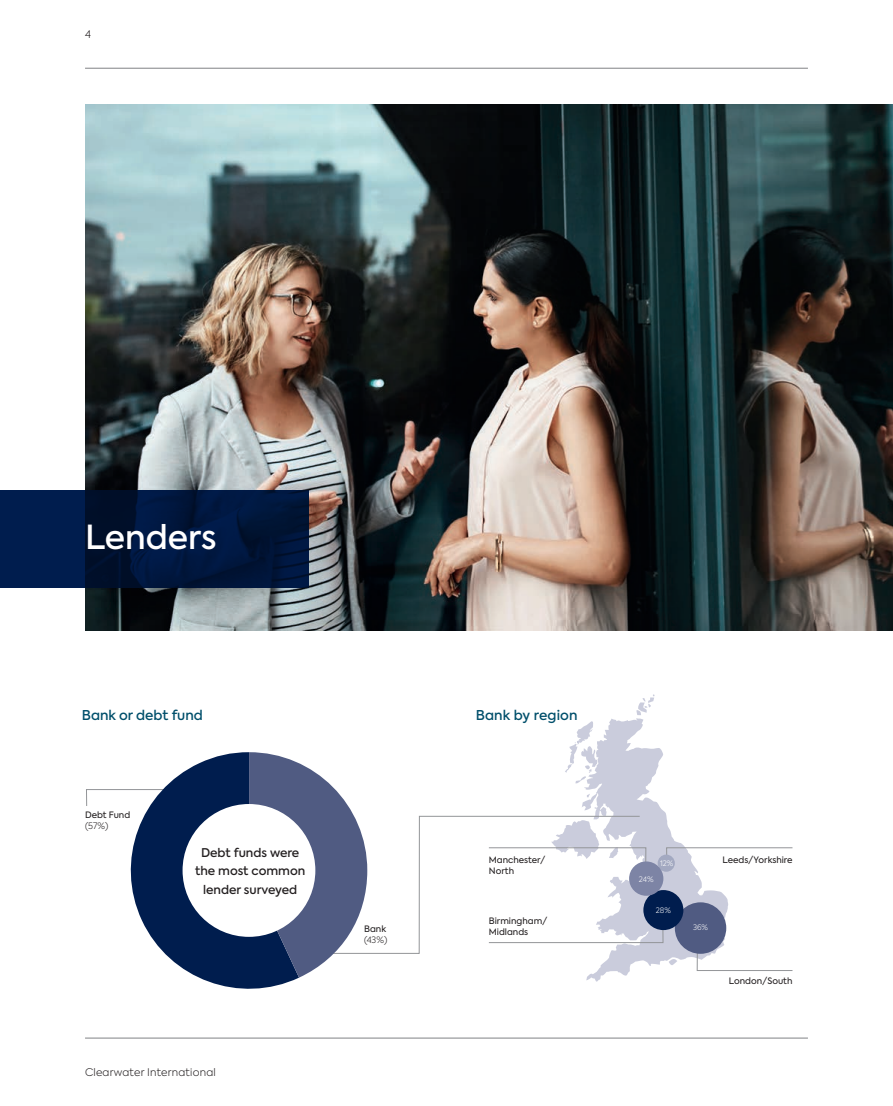
<style>
.page{position:relative;width:893px;height:1106px;background:#fff}
.page>*{position:absolute;margin:0;border:0;box-sizing:border-box;transform-origin:0 0}
.t1{font:500 33px "Axiforma";color:#fff}
.t2{font:500 13.5px "Axiforma";color:#004f6b}
.t3{font:500 12px/18.8px "Axiforma";color:#231f20;text-align:center}
.t4{font:300 10.5px "Axiforma";letter-spacing:.02em;color:#231f20}
.t5{font:8.85px/10.9px "Axiforma";color:#231f20}
.t6{font:300 8.85px "Axiforma";color:#231f20}
.t7{font:300 7.5px "Axiforma";color:#fff}
</style>
<div class="page">
<hr style="left:85px;top:68px;width:723px;height:1px;background:#808285">
<hr style="left:85px;top:1037px;width:723px;height:1px;background:#808285">
<svg style="left:565px;top:694px;width:228px;height:287px"></svg>
<img style="left:85px;top:105px;width:808px;height:525px">
<svg style="left:0;top:490px;width:308px;height:98px;background:#00173f"></svg>
<svg style="left:367px;top:815px;width:273px;height:139px"></svg>
<svg style="left:86px;top:789px;width:28px;height:17px"></svg>
<svg style="left:114px;top:752px;width:185px;height:237px;fill:#001d4e"></svg>
<svg style="left:249px;top:752px;width:118px;height:225px"></svg>
<div style="left:183px;top:804px;width:132px;height:132px;background:#fff;border-radius:50%"></div>
<div style="left:675px;top:902px;width:51px;height:51px;background:#505b82;border-radius:50%"></div>
<div style="left:643px;top:890px;width:40px;height:40px;background:#001d4e;border-radius:50%"></div>
<div style="left:658px;top:854px;width:17px;height:17px;background:#a3a9c1;border-radius:50%"></div>
<div style="left:629px;top:861px;width:34px;height:34px;background:#7d84a5;border-radius:50%"></div>
<p class="t4" style="left:85px;top:28px;width:7px">4</p>
<h1 class="t1" style="left:85px;top:516px;width:133px">Lenders</h1>
<h2 class="t2" style="left:82px;top:706px;width:122px">Bank or debt fund</h2>
<p class="t5" style="left:85px;top:809px;width:47px">Debt Fund</p>
<p class="t6" style="left:85px;top:820px;width:25px">(57%)</p>
<h3 class="t3" style="left:195px;top:843px;width:112px">Debt funds were the most common lender surveyed</h3>
<p class="t4" style="left:85px;top:1065px;width:132px">Clearwater International</p>
<p class="t5" style="left:364px;top:923px;width:23px">Bank</p>
<p class="t6" style="left:364px;top:933px;width:25px">(43%)</p>
<h2 class="t2" style="left:476px;top:706px;width:103px">Bank by region</h2>
<p class="t5" style="left:489px;top:854px;width:58px">Manchester/<br>North</p>
<p class="t5" style="left:722px;top:854px;width:71px">Leeds/Yorkshire</p>
<p class="t7" style="left:660px;top:858px;width:15px">12%</p>
<p class="t7" style="left:639px;top:874px;width:16px">24%</p>
<p class="t5" style="left:489px;top:915px;width:60px">Birmingham/<br>Midlands</p>
<p class="t7" style="left:656px;top:905px;width:17px">28%</p>
<p class="t7" style="left:693px;top:922px;width:17px">36%</p>
<p class="t5" style="left:729px;top:975px;width:65px">London/South</p>
</div>
